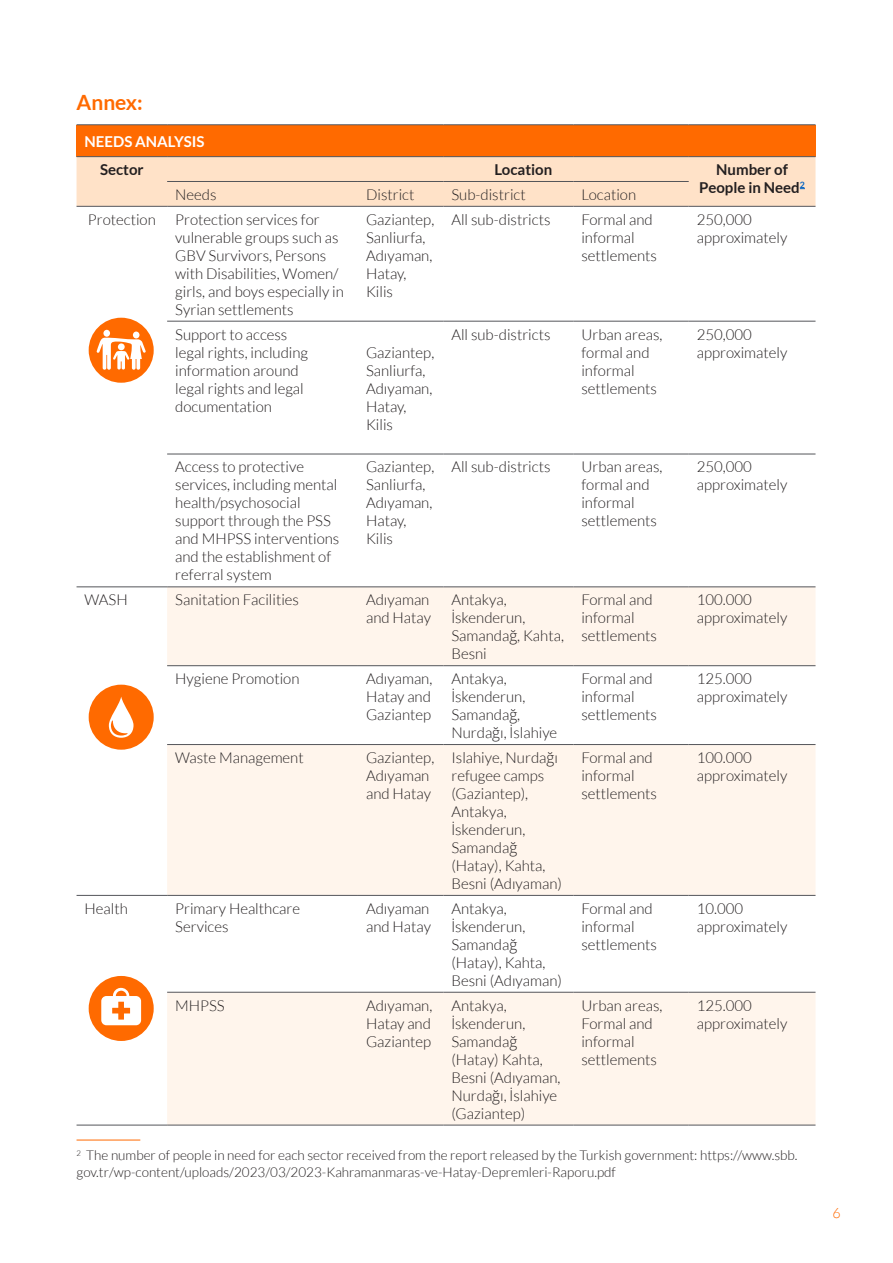
<style>
.page{position:relative;width:893px;height:1263px;background:#fff}
.page>*{position:absolute;margin:0;border:0;box-sizing:border-box;transform-origin:0 0}
.t1{font:700 21px "Lato";color:#ff6a00}
.t2{font:300 15px/18px "Lato";color:#231f20}
.t3{font:700 15px/18px "Lato";color:#231f20;text-align:center}
.t4{font:700 15px "Lato";color:#fff}
.t5{font:300 14.25px "Lato";color:#ff6a00}
.t6{font:300 13.5px/16.2px "Lato";color:#231f20}
.s1{font-family:"Open Sans"}
</style>
<div class="page">
<div style="left:77px;top:125px;width:738px;height:32px;background:#ff6a00"></div>
<svg style="left:167px;top:587px;width:648px;height:538px;fill:#fff5ec"></svg>
<hr style="left:77px;top:124px;width:90px;height:1px;background:#54555a">
<hr style="left:167px;top:124px;width:191px;height:1px;background:#54555a">
<hr style="left:358px;top:124px;width:85px;height:1px;background:#54555a">
<hr style="left:443px;top:124px;width:130px;height:1px;background:#54555a">
<hr style="left:573px;top:124px;width:116px;height:1px;background:#54555a">
<hr style="left:689px;top:124px;width:126px;height:1px;background:#54555a">
<hr style="left:77px;top:156px;width:90px;height:1px;background:#54555a">
<hr style="left:167px;top:156px;width:191px;height:1px;background:#54555a">
<hr style="left:358px;top:156px;width:85px;height:1px;background:#54555a">
<hr style="left:443px;top:156px;width:130px;height:1px;background:#54555a">
<hr style="left:573px;top:156px;width:116px;height:1px;background:#54555a">
<hr style="left:689px;top:156px;width:126px;height:1px;background:#54555a">
<hr style="left:77px;top:206px;width:90px;height:1px;background:#54555a">
<hr style="left:689px;top:206px;width:126px;height:1px;background:#54555a">
<hr style="left:167px;top:206px;width:191px;height:1px;background:#54555a">
<hr style="left:358px;top:206px;width:85px;height:1px;background:#54555a">
<hr style="left:443px;top:206px;width:130px;height:1px;background:#54555a">
<hr style="left:573px;top:206px;width:116px;height:1px;background:#54555a">
<hr style="left:77px;top:586px;width:90px;height:1px;background:#54555a">
<hr style="left:167px;top:321px;width:191px;height:1px;background:#54555a">
<hr style="left:358px;top:321px;width:85px;height:1px;background:#54555a">
<hr style="left:443px;top:321px;width:130px;height:1px;background:#54555a">
<hr style="left:573px;top:321px;width:116px;height:1px;background:#54555a">
<hr style="left:689px;top:321px;width:126px;height:1px;background:#54555a">
<hr style="left:167px;top:454px;width:191px;height:1px;background:#54555a">
<hr style="left:358px;top:454px;width:85px;height:1px;background:#54555a">
<hr style="left:443px;top:454px;width:130px;height:1px;background:#54555a">
<hr style="left:573px;top:454px;width:116px;height:1px;background:#54555a">
<hr style="left:689px;top:454px;width:126px;height:1px;background:#54555a">
<hr style="left:167px;top:586px;width:191px;height:1px;background:#54555a">
<hr style="left:358px;top:586px;width:85px;height:1px;background:#54555a">
<hr style="left:443px;top:586px;width:130px;height:1px;background:#54555a">
<hr style="left:573px;top:586px;width:116px;height:1px;background:#54555a">
<hr style="left:689px;top:586px;width:126px;height:1px;background:#54555a">
<hr style="left:167px;top:665px;width:191px;height:1px;background:#54555a">
<hr style="left:358px;top:665px;width:85px;height:1px;background:#54555a">
<hr style="left:443px;top:665px;width:130px;height:1px;background:#54555a">
<hr style="left:573px;top:665px;width:116px;height:1px;background:#54555a">
<hr style="left:689px;top:665px;width:126px;height:1px;background:#54555a">
<hr style="left:167px;top:744px;width:191px;height:1px;background:#54555a">
<hr style="left:358px;top:744px;width:85px;height:1px;background:#54555a">
<hr style="left:443px;top:744px;width:130px;height:1px;background:#54555a">
<hr style="left:573px;top:744px;width:116px;height:1px;background:#54555a">
<hr style="left:689px;top:744px;width:126px;height:1px;background:#54555a">
<hr style="left:77px;top:895px;width:90px;height:1px;background:#54555a">
<hr style="left:167px;top:895px;width:191px;height:1px;background:#54555a">
<hr style="left:358px;top:895px;width:85px;height:1px;background:#54555a">
<hr style="left:443px;top:895px;width:130px;height:1px;background:#54555a">
<hr style="left:573px;top:895px;width:116px;height:1px;background:#54555a">
<hr style="left:689px;top:895px;width:126px;height:1px;background:#54555a">
<hr style="left:167px;top:992px;width:191px;height:1px;background:#54555a">
<hr style="left:358px;top:992px;width:85px;height:1px;background:#54555a">
<hr style="left:443px;top:992px;width:130px;height:1px;background:#54555a">
<hr style="left:573px;top:992px;width:116px;height:1px;background:#54555a">
<hr style="left:689px;top:992px;width:126px;height:1px;background:#54555a">
<hr style="left:77px;top:1125px;width:90px;height:1px;background:#54555a">
<hr style="left:167px;top:1125px;width:191px;height:1px;background:#54555a">
<hr style="left:358px;top:1125px;width:85px;height:1px;background:#54555a">
<hr style="left:443px;top:1125px;width:130px;height:1px;background:#54555a">
<hr style="left:573px;top:1125px;width:116px;height:1px;background:#54555a">
<hr style="left:689px;top:1125px;width:126px;height:1px;background:#54555a">
<div style="left:77px;top:157px;width:738px;height:49px;background:#ffe2c8"></div>
<hr style="left:77px;top:1140px;width:63px;height:1px;background:#ff6a00">
<div style="left:89px;top:318px;width:65px;height:65px;background:#ff6a00;border-radius:50%"></div>
<div style="left:103px;top:330px;width:7px;height:7px;background:#fff;border-radius:50%"></div>
<div style="left:133px;top:332px;width:7px;height:6px;background:#fff;border-radius:50%"></div>
<svg style="left:97px;top:338px;width:49px;height:32px"></svg>
<div style="left:89px;top:685px;width:65px;height:65px;background:#ff6a00;border-radius:50%"></div>
<svg style="left:109px;top:697px;width:25px;height:41px"></svg>
<div style="left:89px;top:976px;width:65px;height:65px;background:#ff6a00;border-radius:50%"></div>
<svg style="left:101px;top:987px;width:40px;height:38px"></svg>
<p class="t1" style="left:77px;top:91px;width:68px">Annex:</p>
<p class="t4" style="left:85px;top:133px;width:121px">NEEDS ANALYSIS</p>
<p class="t3" style="left:100px;top:160px;width:45px">Sector</p>
<p class="t3" style="left:494px;top:160px;width:59px">Location</p>
<p class="t3" style="left:699px;top:160px;width:107px">Number of<br>People in Need<sup>2</sup></p>
<p class="t2" style="left:175px;top:186px;width:43px">Needs</p>
<p class="t2" style="left:366px;top:186px;width:50px">District</p>
<p class="t2" style="left:451px;top:186px;width:76px">Sub-district</p>
<p class="t2" style="left:581px;top:186px;width:56px">Location</p>
<p class="t2" style="left:88px;top:210px;width:69px">Protection</p>
<p class="t2" style="left:175px;top:210px;width:170px">Protection services for vulnerable groups such as<br>GBV Survivors, Persons with Disabilities, Women/ girls, and boys especially in<br>Syrian settlements</p>
<p class="t2" style="left:366px;top:210px;width:70px">Gaziantep,<br>Sanliurfa,<br>Adıyaman,<br>Hatay,<br>Kilis</p>
<p class="t2" style="left:451px;top:210px;width:101px">All sub-districts</p>
<p class="t2" style="left:581px;top:210px;width:77px">Formal and informal settlements</p>
<p class="t2" style="left:697px;top:210px;width:92px">250,000 approximately</p>
<p class="t2" style="left:175px;top:325px;width:134px">Support to access legal rights, including information around legal rights and legal documentation</p>
<p class="t2" style="left:451px;top:325px;width:101px">All sub-districts</p>
<p class="t2" style="left:581px;top:325px;width:83px">Urban areas, formal and informal settlements</p>
<p class="t2" style="left:697px;top:325px;width:92px">250,000 approximately</p>
<p class="t2" style="left:366px;top:343px;width:70px">Gaziantep,<br>Sanliurfa,<br>Adıyaman,<br>Hatay,<br>Kilis</p>
<p class="t2" style="left:175px;top:458px;width:166px">Access to protective services, including mental health/psychosocial support through the PSS and MHPSS interventions and the establishment of referral system</p>
<p class="t2" style="left:366px;top:458px;width:70px">Gaziantep,<br>Sanliurfa,<br>Adıyaman,<br>Hatay,<br>Kilis</p>
<p class="t2" style="left:451px;top:458px;width:101px">All sub-districts</p>
<p class="t2" style="left:581px;top:458px;width:83px">Urban areas, formal and informal settlements</p>
<p class="t2" style="left:697px;top:458px;width:92px">250,000 approximately</p>
<p class="t2" style="left:85px;top:591px;width:45px">WASH</p>
<p class="t2" style="left:175px;top:591px;width:125px">Sanitation Facilities</p>
<p class="t2" style="left:366px;top:591px;width:66px">Adıyaman and Hatay</p>
<p class="t2" style="left:451px;top:591px;width:114px">Antakya,<br><span class="s1">İ</span>skenderun,<br>Samanda<span class="s1">ğ</span>, Kahta,<br>Besni</p>
<p class="t2" style="left:581px;top:591px;width:77px">Formal and informal settlements</p>
<p class="t2" style="left:697px;top:591px;width:92px">100.000 approximately</p>
<p class="t2" style="left:175px;top:670px;width:126px">Hygiene Promotion</p>
<p class="t2" style="left:366px;top:670px;width:68px;text-align:justify">Adıyaman, Hatay and Gaziantep</p>
<p class="t2" style="left:451px;top:670px;width:107px">Antakya,<br><span class="s1">İ</span>skenderun,<br>Samanda<span class="s1">ğ</span>,<br>Nurda<span class="s1">ğ</span>ı, <span class="s1">İ</span>slahiye</p>
<p class="t2" style="left:581px;top:670px;width:77px">Formal and informal settlements</p>
<p class="t2" style="left:697px;top:670px;width:92px">125.000 approximately</p>
<p class="t2" style="left:175px;top:749px;width:130px">Waste Management</p>
<p class="t2" style="left:366px;top:749px;width:70px">Gaziantep,<br>Adıyaman and Hatay</p>
<p class="t2" style="left:451px;top:749px;width:112px">Islahiye, Nurda<span class="s1">ğ</span>ı refugee camps (Gaziantep),<br>Antakya,<br><span class="s1">İ</span>skenderun,<br>Samanda<span class="s1">ğ </span>(Hatay), Kahta,<br>Besni (Adıyaman)</p>
<p class="t2" style="left:581px;top:749px;width:77px">Formal and informal settlements</p>
<p class="t2" style="left:697px;top:749px;width:92px">100.000 approximately</p>
<p class="t2" style="left:85px;top:899px;width:45px">Health</p>
<p class="t2" style="left:175px;top:899px;width:126px">Primary Healthcare<br>Services</p>
<p class="t2" style="left:366px;top:899px;width:66px">Adıyaman and Hatay</p>
<p class="t2" style="left:451px;top:899px;width:112px">Antakya,<br><span class="s1">İ</span>skenderun,<br>Samanda<span class="s1">ğ </span>(Hatay), Kahta,<br>Besni (Adıyaman)</p>
<p class="t2" style="left:581px;top:899px;width:77px">Formal and informal settlements</p>
<p class="t2" style="left:697px;top:899px;width:92px">10.000 approximately</p>
<p class="t2" style="left:175px;top:996px;width:51px">MHPSS</p>
<p class="t2" style="left:366px;top:996px;width:68px;text-align:justify">Adıyaman, Hatay and Gaziantep</p>
<p class="t2" style="left:451px;top:996px;width:111px">Antakya,<br><span class="s1">İ</span>skenderun,<br>Samanda<span class="s1">ğ </span>(Hatay) Kahta,<br>Besni (Adıyaman,<br>Nurda<span class="s1">ğ</span>ı, <span class="s1">İ</span>slahiye (Gaziantep)</p>
<p class="t2" style="left:581px;top:996px;width:83px">Urban areas,<br>Formal and informal settlements</p>
<p class="t2" style="left:697px;top:996px;width:92px">125.000 approximately</p>
<p class="t6" style="left:77px;top:1147px;width:723px"><sup>2</sup> The number of people in need for each sector received from the report released by the Turkish government: https://www.sbb. gov.tr/wp-content/uploads/2023/03/2023-Kahramanmaras-ve-Hatay-Depremleri-Raporu.pdf</p>
<p class="t5" style="left:833px;top:1205px;width:10px">6</p>
</div>
